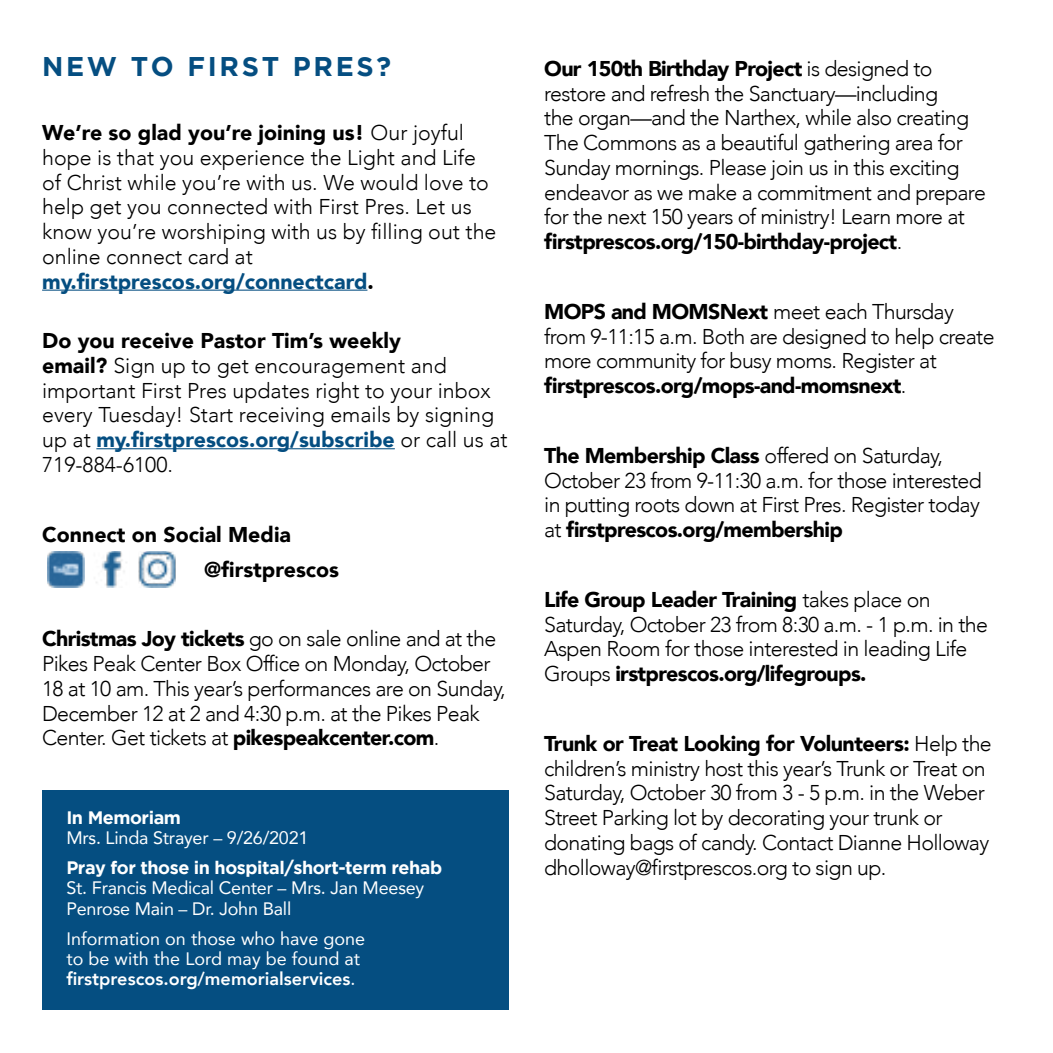
<style>
.page{position:relative;width:1053px;height:1053px;background:#fff}
.page>*{position:absolute;margin:0;border:0;box-sizing:border-box;transform-origin:0 0}
.t1{font:700 27px "Gotham";letter-spacing:.1em;color:#054e81}
.t2{font:300 21.38px/24.8px "Avenir";letter-spacing:-.03em;color:#000}
.t3{font:300 21.38px/24.8px "Avenir";color:#000}
.t4{font:900 21.38px/34.9px "Avenir";color:#000}
.t5{font:18px/20.2px "Avenir";letter-spacing:-.01em;color:#fff}
.t6{font:700 18px "Gotham";letter-spacing:-.025em;color:#fff}
.s1{font-weight:900}
.s2{font-weight:900;color:#054e81}
.s3{font-weight:800}
</style>
<div class="page">
<hr style="left:42px;top:290px;width:325px;height:1px;background:#054e81">
<hr style="left:96px;top:448px;width:299px;height:1px;background:#054e81">
<img style="left:48px;top:551px;width:36px;height:36px">
<img style="left:96px;top:551px;width:31px;height:37px">
<img style="left:139px;top:551px;width:36px;height:37px">
<div style="left:42px;top:790px;width:466px;height:219px;background:#054e81"></div>
<p class="t1" style="left:42px;top:51px;width:351px">NEW TO FIRST PRES?</p>
<p class="t3" style="left:42px;top:120px;width:456px"><span class="s1">We’re so glad you’re joining us!</span> Our joyful hope is that you experience the Light and Life of Christ while you’re with us. We would love to help get you connected with First Pres. Let us know you’re worshiping with us by filling out the online connect card at <span class="s2">my.firstprescos.org/connectcard</span><span class="s1">.</span></p>
<p class="t3" style="left:42px;top:328px;width:467px"><span class="s1">Do you receive Pastor Tim’s weekly<br>email?</span> Sign up to get encouragement and important First Pres updates right to your inbox every Tuesday! Start receiving emails by signing up at <span class="s2">my.firstprescos.org/subscribe</span> or call us at 719-884-6100.</p>
<p class="t4" style="left:204px;top:516px;width:137px;text-indent:-162px">Connect on Social Media @firstprescos</p>
<p class="t2" style="left:42px;top:627px;width:465px"><span class="s1">Christmas Joy tickets</span> go on sale online and at the Pikes Peak Center Box Office on Monday, October 18 at 10 am. This year’s performances are on Sunday, December 12 at 2 and 4:30 p.m. at the Pikes Peak Center. Get tickets at <span class="s1">pikespeakcenter.com</span>.</p>
<p class="t6" style="left:66px;top:807px;width:116px">In Memoriam</p>
<p class="t5" style="left:66px;top:827px;width:244px">Mrs. Linda Strayer – 9/26/2021</p>
<p class="t6" style="left:66px;top:857px;width:377px">Pray for those in hospital/short-term rehab</p>
<p class="t5" style="left:66px;top:877px;width:359px">St. Francis Medical Center – Mrs. Jan Meesey<br>Penrose Main – Dr. John Ball</p>
<p class="t5" style="left:66px;top:928px;width:300px">Information on those who have gone to be with the Lord may be found at <span class="s3">firstprescos.org/memorialservices</span>.</p>
<p class="t2" style="left:544px;top:56px;width:443px"><span class="s1">Our 150th Birthday Project</span> is designed to restore and refresh the Sanctuary—including<br>the organ—and the Narthex, while also creating The Commons as a beautiful gathering area for Sunday mornings. Please join us in this exciting endeavor as we make a commitment and prepare for the next 150 years of ministry! Learn more at <span class="s1">firstprescos.org/150-birthday-project</span>.</p>
<p class="t2" style="left:544px;top:299px;width:452px"><span class="s1">MOPS and MOMSNext</span> meet each Thursday from 9-11:15 a.m. Both are designed to help create more community for busy moms. Register at <span class="s1">firstprescos.org/mops-and-momsnext</span>.</p>
<p class="t2" style="left:544px;top:443px;width:439px"><span class="s1">The Membership Class</span> offered on Saturday, October 23 from 9-11:30 a.m. for those interested in putting roots down at First Pres. Register today at <span class="s1">firstprescos.org/membership</span></p>
<p class="t2" style="left:544px;top:587px;width:445px"><span class="s1">Life Group Leader Training</span> takes place on Saturday, October 23 from 8:30 a.m. - 1 p.m. in the Aspen Room for those interested in leading Life Groups <span class="s1">irstprescos.org/lifegroups.</span></p>
<p class="t2" style="left:544px;top:731px;width:449px"><span class="s1">Trunk or Treat Looking for Volunteers:</span> Help the children’s ministry host this year’s Trunk or Treat on Saturday, October 30 from 3 - 5 p.m. in the Weber Street Parking lot by decorating your trunk or donating bags of candy. Contact Dianne Holloway dholloway@firstprescos.org to sign up.</p>
</div>
